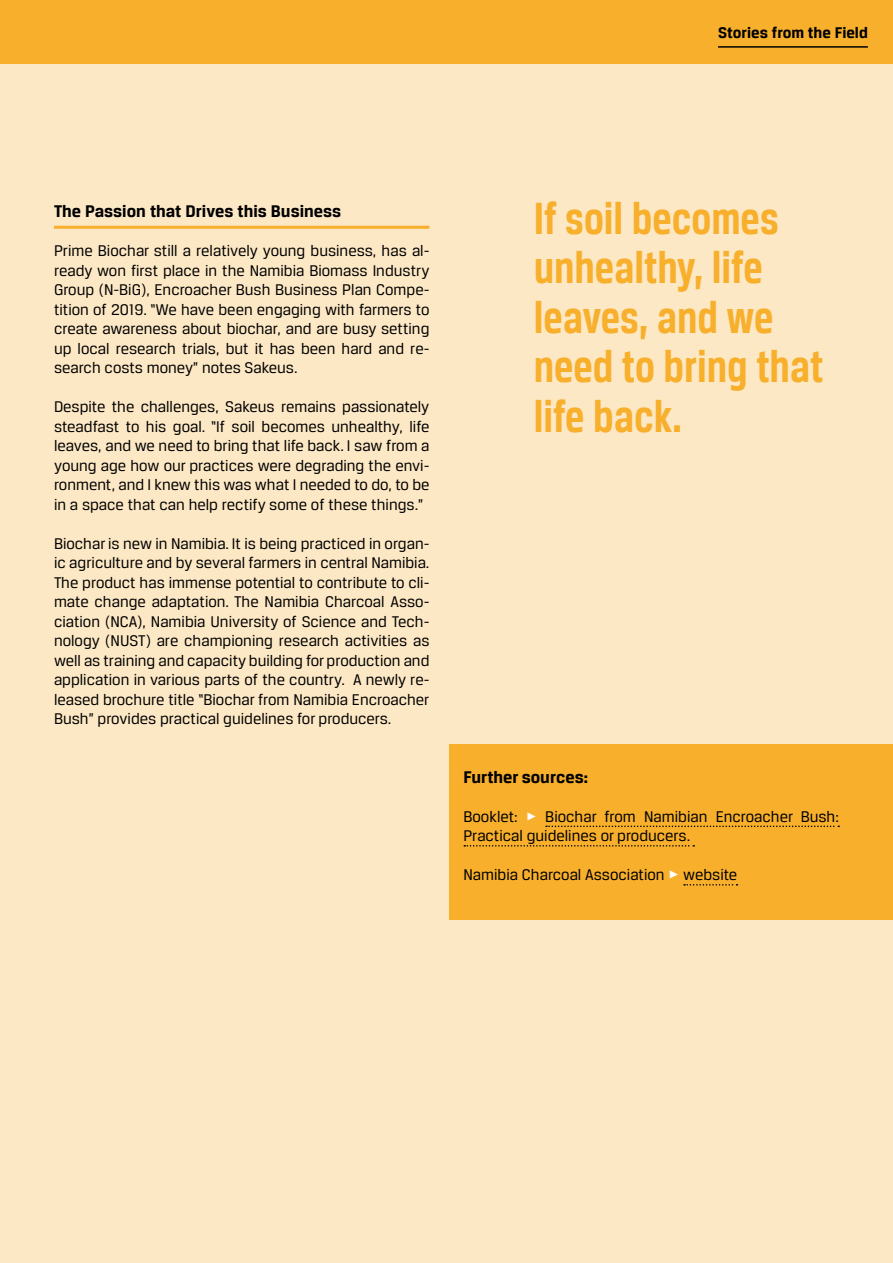
<style>
.page{position:relative;width:893px;height:1263px;background:#fde8c5}
.page>*{position:absolute;margin:0;border:0;box-sizing:border-box;transform-origin:0 0}
.Quote-norm{font:700 48px/49.5px "Breuer Condensed";color:#f7af2c}
.Zwü-Norm{font:700 18px "Breuer Text";color:#000}
.text-Norm{font:16.5px/19.5px "Breuer Text";color:#000;text-align:justify}
.t1{font:700 16.5px "Breuer Text";color:#000}
.s1{color:#fff}
</style>
<div class="page">
<div style="left:0;top:0;width:893px;height:64px;background:#f7af2c"></div>
<div style="left:450px;top:744px;width:443px;height:175px;background:#f7af2c"></div>
<hr style="left:54px;top:226px;width:375px;height:3px;background:#f7af2c">
<svg style="left:546px;top:825px;width:293px;height:2px"></svg>
<svg style="left:464px;top:845px;width:230px;height:1px"></svg>
<svg style="left:684px;top:884px;width:53px;height:1px"></svg>
<hr style="left:718px;top:46px;width:150px;height:2px;background:#000">
<p class="t1" style="left:718px;top:23px;width:151px">Stories from the Field</p>
<p class="Zwü-Norm" style="left:54px;top:201px;width:289px">The Passion that Drives this Business</p>
<p class="text-Norm" style="left:54px;top:241px;width:377px">Prime Biochar still a relatively young business, has al&shy;ready won first place in the Namibia Biomass Industry Group (N-BiG), Encroacher Bush Business Plan Compe&shy;tition of 2019. “We have been engaging with farmers to create awareness about biochar, and are busy setting up local research trials, but it has been hard and re&shy;search costs money” notes Sakeus.</p>
<p class="text-Norm" style="left:54px;top:397px;width:377px">Despite the challenges, Sakeus remains passionately steadfast to his goal. “If soil becomes unhealthy, life leaves, and we need to bring that life back. I saw from a young age how our practices were degrading the envi&shy;ronment, and I knew this was what I needed to do, to be in a space that can help rectify some of these things.”</p>
<p class="text-Norm" style="left:54px;top:533px;width:377px">Biochar is new in Namibia. It is being practiced in organ&shy;ic agriculture and by several farmers in central Namibia.<br>The product has immense potential to contribute to cli&shy;mate change adaptation. The Namibia Charcoal Asso&shy;ciation (NCA), Namibia University of Science and Tech&shy;nology (NUST) are championing research activities as well as training and capacity building for production and application in various parts of the country. A newly re&shy;leased brochure title “Biochar from Namibia Encroacher Bush” provides practical guidelines for producers.</p>
<p class="Quote-norm" style="left:534px;top:193px;width:291px">If soil becomes unhealthy, life leaves, and we need to bring that life back.</p>
<p class="Zwü-Norm" style="left:463px;top:767px;width:126px">Further sources:</p>
<p class="text-Norm" style="left:463px;top:806px;width:377px">Booklet: <span class="s1">✓</span> Biochar from Namibian Encroacher Bush:<br>Practical guidelines or producers.</p>
<p class="text-Norm" style="left:463px;top:865px;width:275px">Namibia Charcoal Association <span class="s1">✓</span> website</p>
</div>
